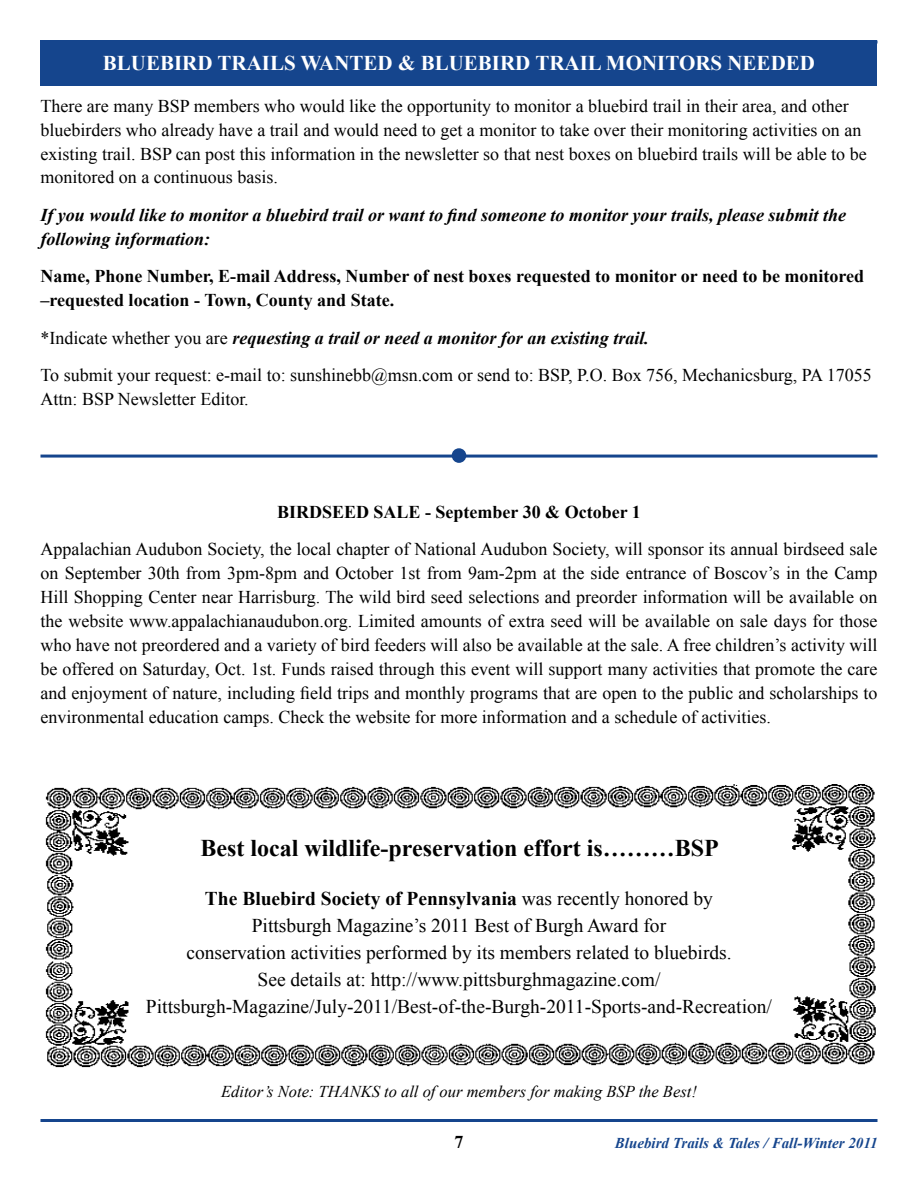
<style>
.page{position:relative;width:918px;height:1188px;background:#fff}
.page>*{position:absolute;margin:0;border:0;box-sizing:border-box;transform-origin:0 0}
.t1{font:54px "Times";color:#15458d}
.t2{font:700 24px "Times New Roman";color:#000}
.t3{font:700 21px "Times New Roman";color:#fff}
.t4{font:19.5px/27px "Times New Roman";color:#000;text-align:center}
.t5{font:18px/24px "Times New Roman";color:#000}
.t6{font:700 18px/24px "Times New Roman";color:#000}
.t7{font:italic 700 18px/24px "Times New Roman";color:#000}
.t8{font:italic 16.5px "Times New Roman";color:#000}
.t9{font:italic 700 15px "Times New Roman";color:#15458d}
.s1{font-weight:700;font-style:italic}
.s2{font-weight:700}
</style>
<div class="page">
<hr style="left:40px;top:1119px;width:838px;height:3px;background:#15458d">
<div style="left:40px;top:40px;width:838px;height:46px;background:#15458d"></div>
<hr style="left:40px;top:455px;width:838px;height:3px;background:#15458d">
<img style="left:45px;top:784px;width:831px;height:284px">
<p class="t3" style="left:103px;top:48px;width:58px">Bluebird</p>
<p class="t3" style="left:218px;top:48px;width:28px">Trails</p>
<p class="t3" style="left:301px;top:48px;width:35px">Wanted</p>
<p class="t3" style="left:398px;top:48px;width:80px">&amp; Bluebird</p>
<p class="t3" style="left:535px;top:48px;width:28px">Trail</p>
<p class="t3" style="left:606px;top:48px;width:35px">Monitors</p>
<p class="t3" style="left:727px;top:48px;width:31px">Needed</p>
<p class="t5" style="left:40px;top:93px;width:828px">There are many BSP members who would like the opportunity to monitor a bluebird trail in their area, and other bluebirders who already have a trail and would need to get a monitor to take over their monitoring activities on an existing trail. BSP can post this information in the newsletter so that nest boxes on bluebird trails will be able to be monitored on a continuous basis.</p>
<p class="t7" style="left:40px;top:202px;width:807px">If you would like to monitor a bluebird trail or want to find someone to monitor your trails, please submit the following information:</p>
<p class="t6" style="left:40px;top:264px;width:825px">Name, Phone Number, E-mail Address, Number of nest boxes requested to monitor or need to be monitored –requested location - Town, County and State.</p>
<p class="t5" style="left:40px;top:319px;width:833px;line-height:37.5px">*Indicate whether you are <span class="s1">requesting a trail or need a monitor for an existing trail.<br></span>To submit your request: e-mail to: sunshinebb@msn.com or send to: BSP, P.O. Box 756, Mechanicsburg, PA 17055</p>
<p class="t5" style="left:40px;top:387px;width:210px">Attn: BSP Newsletter Editor.</p>
<h1 class="t1" style="left:450px;top:425px;width:20px">•</h1>
<p class="t6" style="left:277px;top:499px;width:365px">BIRDSEED SALE - September 30 &amp; October 1</p>
<p class="t5" style="left:40px;top:537px;width:839px;text-align:justify">Appalachian Audubon Society, the local chapter of National Audubon Society, will sponsor its annual birdseed sale on September 30th from 3pm-8pm and October 1st from 9am-2pm at the side entrance of Boscov’s in the Camp Hill Shopping Center near Harrisburg. The wild bird seed selections and preorder information will be available on the website www.appalachianaudubon.org. Limited amounts of extra seed will be available on sale days for those who have not preordered and a variety of bird feeders will also be available at the sale. A free children’s activity will be offered on Saturday, Oct. 1st. Funds raised through this event will support many activities that promote the care and enjoyment of nature, including field trips and monthly programs that are open to the public and scholarships to environmental education camps. Check the website for more information and a schedule of activities.</p>
<h2 class="t2" style="left:201px;top:832px;width:520px">Best local wildlife-preservation effort is………BSP</h2>
<p class="t4" style="left:146px;top:885px;width:628px"><span class="s2">The Bluebird Society of Pennsylvania</span> was recently honored by<br>Pittsburgh Magazine’s 2011 Best of Burgh Award for<br>conservation activities performed by its members related to bluebirds.<br>See details at: http://www.pittsburghmagazine.com/ Pittsburgh-Magazine/July-2011/Best-of-the-Burgh-2011-Sports-and-Recreation/</p>
<p class="t8" style="left:221px;top:1080px;width:477px">Editor’s Note: THANKS to all of our members for making BSP the Best!</p>
<p class="t6" style="left:454px;top:1129px;width:10px">7</p>
<p class="t9" style="left:615px;top:1132px;width:264px">Bluebird Trails &amp; Tales / Fall-Winter 2011</p>
</div>
